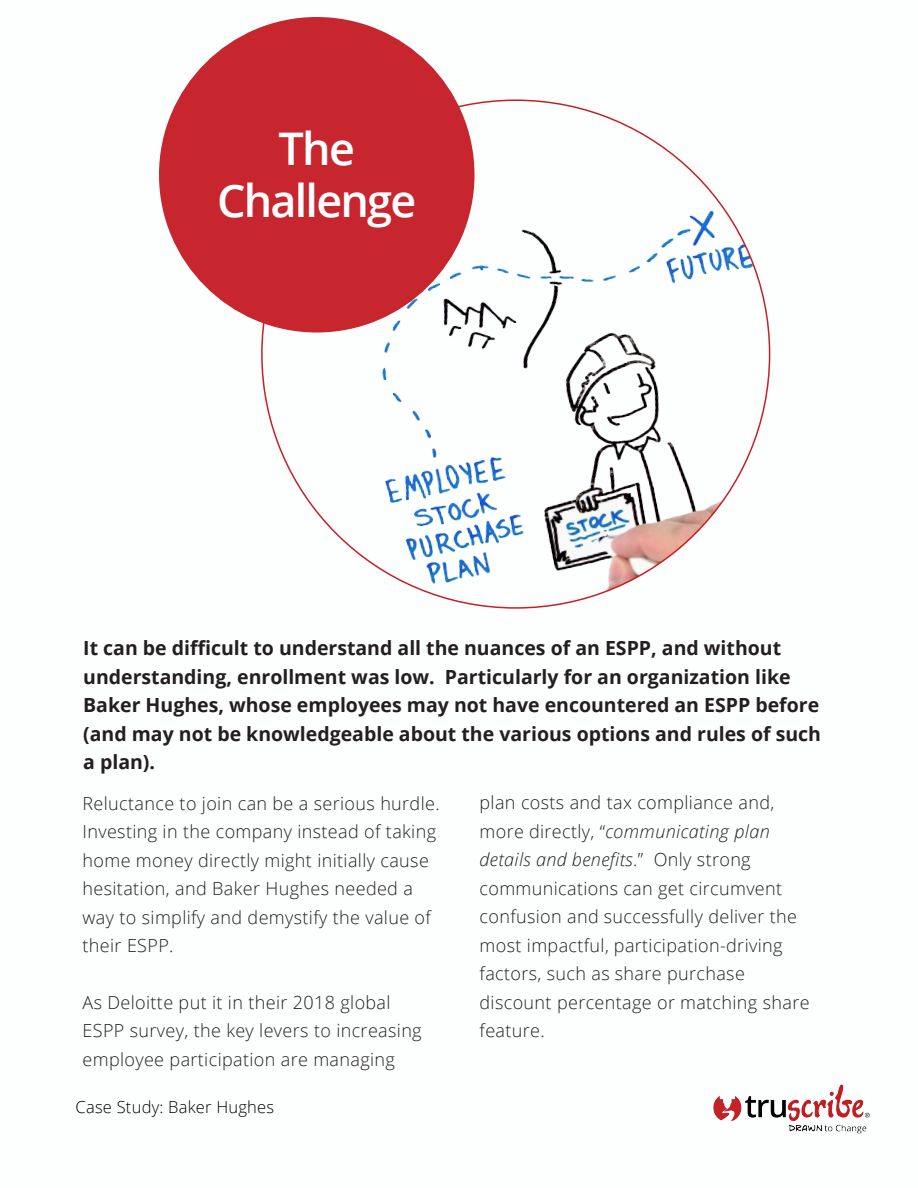
<style>
.page{position:relative;width:918px;height:1188px;background:#fff}
.page>*{position:absolute;margin:0;border:0;box-sizing:border-box;transform-origin:0 0}
.t1{font:600 45px "Open Sans";letter-spacing:-.04em;color:#fff}
.ISIAN_TEBEL{font:700 19.5px/28.5px "Open Sans";color:#231f20}
.ISIAN{font:300 18px/28.5px "Open Sans";letter-spacing:.02em;color:#231f20}
.t2{font:300 16.5px "Open Sans";letter-spacing:.015em;color:#000}
.s1{font-style:italic}
.s2{color:#fff}
</style>
<div class="page">
<img style="left:300px;top:182px;width:470px;height:426px">
<div style="left:159px;top:17px;width:316px;height:316px;background:#c7262f;border-radius:50%"></div>
<img style="left:713px;top:1084px;width:157px;height:50px">
<p class="t1" style="left:279px;top:118px;width:78px">The</p>
<p class="t1" style="left:217px;top:170px;width:201px">Challenge</p>
<p class="ISIAN_TEBEL" style="left:83px;top:633px;width:739px">It can be difficult to understand all the nuances of an ESPP, and without understanding, enrollment was low. Particularly for an organization like Baker Hughes, whose employees may not have encountered an ESPP before (and may not be knowledgeable about the various options and rules of such a plan).</p>
<p class="ISIAN" style="left:83px;top:788px;width:359px">Reluctance to join can be a serious hurdle.<br>Investing in the company instead of taking home money directly might initially cause hesitation, and Baker Hughes needed a way to simplify and demystify the value of their ESPP.</p>
<p class="ISIAN" style="left:480px;top:788px;width:332px">plan costs and tax compliance and, more directly, “<span class="s1">communicating plan details and benefits</span>.” Only strong communications can get circumvent confusion and successfully deliver the most impactful, participation-driving factors, such as share purchase discount percentage or matching share feature.</p>
<p class="ISIAN" style="left:83px;top:988px;width:341px">As Deloitte put it in their 2018 global<br>ESPP survey, the key levers to increasing employee participation are managing</p>
<p class="t2" style="left:66px;top:1096px;width:209px"><span class="s2">E</span>Case Study: Baker Hughes</p>
</div>
